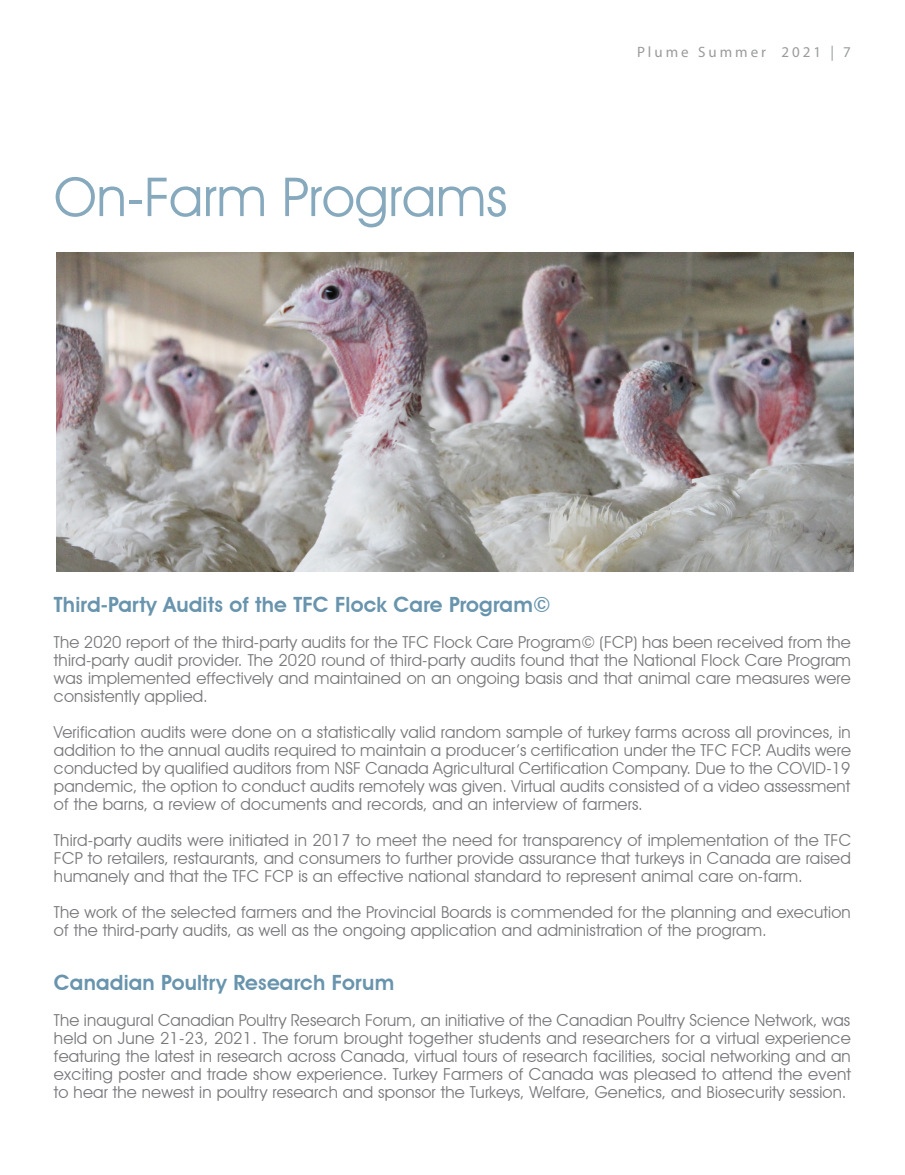
<style>
.page{position:relative;width:905px;height:1175px;background:#fff}
.page>*{position:absolute;margin:0;border:0;box-sizing:border-box;transform-origin:0 0}
.t1{font:54px "Avant Garde IT Cby BT";color:#6894ad}
.t2{font:600 21px "Avant Garde IT Cby BT";letter-spacing:.01em;color:#6894ad}
.t3{font:16.5px/18px "Avant Garde IT Cby BT";letter-spacing:.01em;color:#77787b;text-align:justify}
.t4{font:15px "Myriad Pro";letter-spacing:.2em;color:#999b9c}
</style>
<div class="page">
<img style="left:56px;top:253px;width:797px;height:318px">
<h1 class="t1" style="left:54px;top:164px;width:455px">On-Farm Programs</h1>
<p class="t4" style="left:637px;top:43px;width:215px">Plume Summer 2021 | 7</p>
<p class="t2" style="left:54px;top:592px;width:498px">Third-Party Audits of the TFC Flock Care Program©</p>
<p class="t3" style="left:54px;top:633px;width:798px">The 2020 report of the third-party audits for the TFC Flock Care Program© (FCP) has been received from the third-party audit provider. The 2020 round of third-party audits found that the National Flock Care Program was implemented effectively and maintained on an ongoing basis and that animal care measures were consistently applied.</p>
<p class="t3" style="left:54px;top:723px;width:798px">Verification audits were done on a statistically valid random sample of turkey farms across all provinces, in addition to the annual audits required to maintain a producer’s certification under the TFC FCP. Audits were conducted by qualified auditors from NSF Canada Agricultural Certification Company. Due to the COVID-19 pandemic, the option to conduct audits remotely was given. Virtual audits consisted of a video assessment of the barns, a review of documents and records, and an interview of farmers.</p>
<p class="t3" style="left:54px;top:831px;width:798px">Third-party audits were initiated in 2017 to meet the need for transparency of implementation of the TFC FCP to retailers, restaurants, and consumers to further provide assurance that turkeys in Canada are raised humanely and that the TFC FCP is an effective national standard to represent animal care on-farm.</p>
<p class="t3" style="left:54px;top:903px;width:798px">The work of the selected farmers and the Provincial Boards is commended for the planning and execution of the third-party audits, as well as the ongoing application and administration of the program.</p>
<p class="t2" style="left:54px;top:970px;width:342px">Canadian Poultry Research Forum</p>
<p class="t3" style="left:54px;top:1011px;width:798px">The inaugural Canadian Poultry Research Forum, an initiative of the Canadian Poultry Science Network, was held on June 21-23, 2021. The forum brought together students and researchers for a virtual experience featuring the latest in research across Canada, virtual tours of research facilities, social networking and an exciting poster and trade show experience. Turkey Farmers of Canada was pleased to attend the event to hear the newest in poultry research and sponsor the Turkeys, Welfare, Genetics, and Biosecurity session.</p>
</div>
